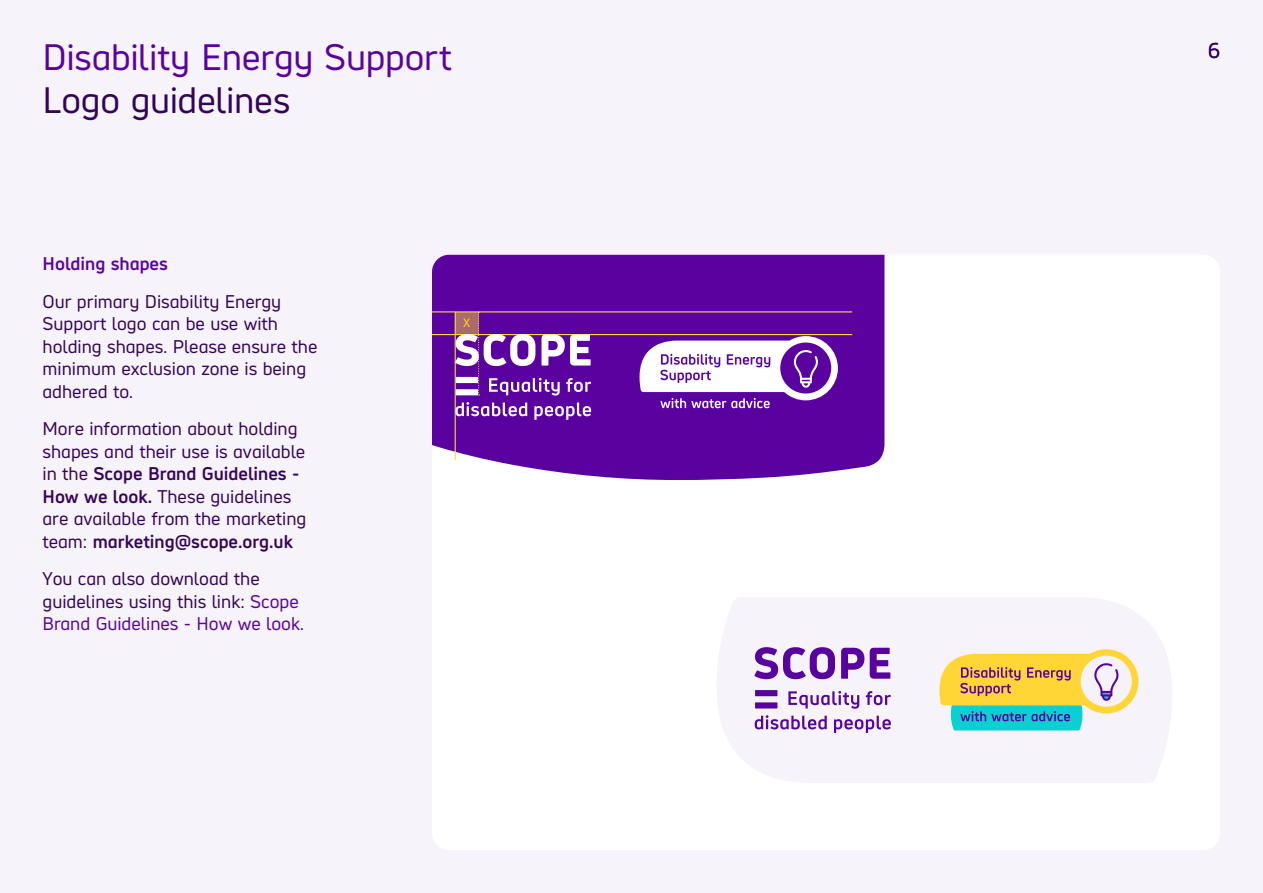
<style>
.page{position:relative;width:1263px;height:893px;background:#f6f3fa}
.page>*{position:absolute;margin:0;border:0;box-sizing:border-box;transform-origin:0 0}
.Section_heading_brig{font:36px "Hargreaves";letter-spacing:-.005em;color:#59029f}
.Section_heading_deep{font:36px "Hargreaves";letter-spacing:-.01em;color:#340458}
.Folio_deep_purple{font:21px "Hargreaves";color:#340458}
.Body_copy_deep_purpl{font:18px/22.5px "Hargreaves";color:#340458}
.Subheading_bright_pu{font:700 18px "Hargreaves";color:#59029f}
.t1{font:12px "Hargreaves";color:#fed636}
.s1{font-weight:700}
.s2{color:#59029f}
</style>
<div class="page">
<div style="left:432px;top:254px;width:788px;height:596px;background:#fff;border-radius:17px"></div>
<div style="left:432px;top:255px;width:452px;height:225px;background:#59029f"></div>
<svg style="left:717px;top:598px;width:455px;height:185px;fill:#f6f3fa"></svg>
<hr style="left:455px;top:312px;width:1px;height:148px;background:#fed636">
<hr style="left:432px;top:311px;width:420px;height:1px;background:#fed636">
<hr style="left:432px;top:334px;width:420px;height:1px;background:#fed636">
<div style="left:1074px;top:649px;width:64px;height:64px;background:#ffd636;border-radius:50%"></div>
<div style="left:1081px;top:656px;width:51px;height:51px;background:#f5f2fa;border-radius:50%"></div>
<svg style="left:939px;top:654px;width:179px;height:76px"></svg>
<svg style="left:754px;top:647px;width:136px;height:32px"></svg>
<div style="left:755px;top:702px;width:22px;height:6px;background:#59039e"></div>
<div style="left:755px;top:690px;width:22px;height:6px;background:#59039e"></div>
<svg style="left:788px;top:691px;width:71px;height:18px"></svg>
<svg style="left:866px;top:691px;width:25px;height:14px"></svg>
<svg style="left:755px;top:715px;width:72px;height:14px"></svg>
<svg style="left:834px;top:716px;width:57px;height:17px"></svg>
<svg style="left:639px;top:336px;width:199px;height:72px"></svg>
<svg style="left:455px;top:312px;width:136px;height:84px"></svg>
<svg style="left:455px;top:402px;width:72px;height:14px"></svg>
<svg style="left:534px;top:402px;width:57px;height:18px"></svg>
<p class="Section_heading_brig" style="left:43px;top:34px;width:411px">Disability Energy Support</p>
<p class="Folio_deep_purple" style="left:1208px;top:38px;width:14px">6</p>
<p class="Section_heading_deep" style="left:43px;top:77px;width:249px">Logo guidelines</p>
<p class="Subheading_bright_pu" style="left:43px;top:252px;width:127px">Holding shapes</p>
<p class="Body_copy_deep_purpl" style="left:43px;top:290px;width:276px">Our primary Disability Energy<br>Support logo can be use with holding shapes. Please ensure the minimum exclusion zone is being adhered to.</p>
<p class="Body_copy_deep_purpl" style="left:43px;top:417px;width:265px">More information about holding shapes and their use is available in the <span class="s1">Scope Brand Guidelines -<br>How we look.</span> These guidelines are available from the marketing team: <span class="s1">marketing@scope.org.uk</span></p>
<p class="Body_copy_deep_purpl" style="left:43px;top:567px;width:263px">You can also download the guidelines using this link: <span class="s2">Scope<br>Brand Guidelines - How we look.</span></p>
<p class="t1" style="left:463px;top:315px;width:9px">X</p>
</div>
